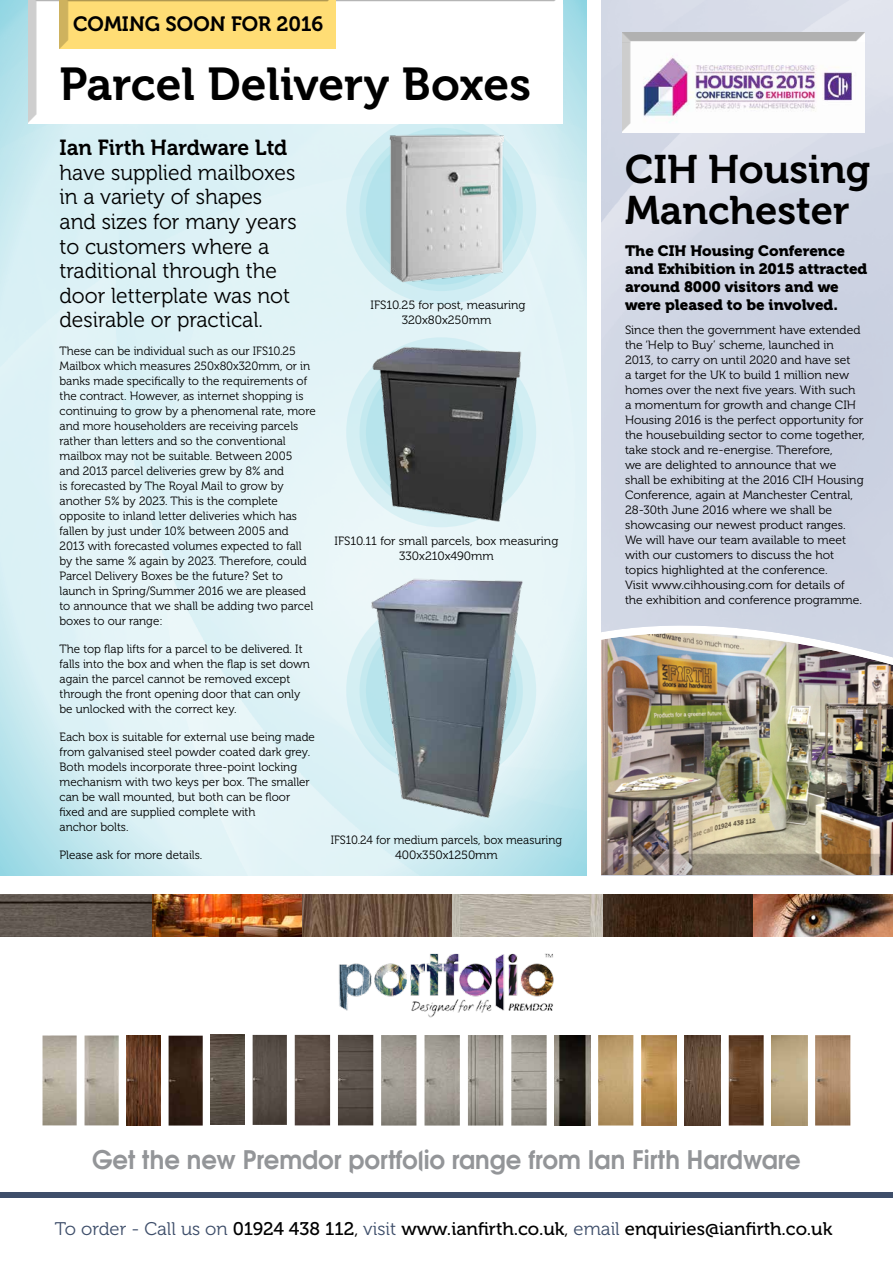
<style>
.page{position:relative;width:893px;height:1263px;background:#fff}
.page>*{position:absolute;margin:0;border:0;box-sizing:border-box;transform-origin:0 0}
.t1{font:45.9px "Museo 700";color:#000}
.t2{font:39.75px/40.8px "Museo 700";color:#000}
.t3{font:700 25.65px "Te X Gyre Adventor";color:#939598;scale:.95 1}
.t4{font:21.75px/24.6px "Museo 300";color:#000}
.t5{font:21.75px "Museo 700";color:#000}
.t6{font:20.55px "Museo 700";color:#000}
.t7{font:18.3px "Museo 500";color:#000}
.t8{font:15px/18px "Museo 900";color:#000}
.t9{font:12px/15px "Museo 300";color:#000}
.t10{font:12px/15px "Museo 300";color:#000;text-align:center;scale:.96 1}
.s1{font-family:"Museo 300";color:#3e4e6a}
.s2{font-family:"Museo 300"}
</style>
<div class="page">
<div style="left:599px;top:624px;width:294px;height:244px;background:#fff;opacity:.25"></div>
<div style="left:0;top:1192px;width:893px;height:6px;background:#3e4e6a"></div>
<img style="left:43px;top:1035px;width:34px;height:90px">
<img style="left:85px;top:1035px;width:34px;height:90px">
<img style="left:211px;top:1035px;width:34px;height:90px">
<img style="left:253px;top:1035px;width:34px;height:90px">
<img style="left:295px;top:1035px;width:35px;height:90px">
<img style="left:338px;top:1035px;width:35px;height:90px">
<img style="left:127px;top:1036px;width:34px;height:89px">
<img style="left:169px;top:1036px;width:34px;height:89px">
<img style="left:381px;top:1035px;width:35px;height:90px">
<img style="left:424px;top:1035px;width:36px;height:90px">
<img style="left:468px;top:1035px;width:35px;height:90px">
<img style="left:511px;top:1035px;width:36px;height:90px">
<img style="left:555px;top:1035px;width:35px;height:90px">
<img style="left:598px;top:1035px;width:35px;height:90px">
<img style="left:641px;top:1035px;width:36px;height:90px">
<img style="left:685px;top:1035px;width:35px;height:90px">
<img style="left:728px;top:1035px;width:36px;height:90px">
<img style="left:772px;top:1035px;width:35px;height:90px">
<img style="left:815px;top:1035px;width:35px;height:90px">
<img style="left:339px;top:953px;width:215px;height:65px">
<img style="left:0;top:894px;width:893px;height:42px">
<div style="left:621px;top:33px;width:245px;height:100px;background:#000;opacity:.42"></div>
<div style="left:599px;top:632px;width:294px;height:244px;background:#fff;opacity:.25"></div>
<div style="left:599px;top:667px;width:294px;height:210px;background:#000;opacity:.25"></div>
<div style="left:346px;top:114px;width:190px;height:190px;background:#d0edf3;border-radius:50%"></div>
<div style="left:360px;top:128px;width:163px;height:163px;background:#c1e8ef;border-radius:50%"></div>
<div style="left:366px;top:134px;width:150px;height:151px;background:#b4e3ec;border-radius:50%"></div>
<img style="left:384px;top:129px;width:125px;height:157px">
<svg style="left:346px;top:337px;width:190px;height:190px;background:#d0edf2"></svg>
<img style="left:369px;top:343px;width:155px;height:183px">
<img style="left:351px;top:578px;width:191px;height:242px">
<div style="left:27px;top:0;width:537px;height:123px;background:#fff"></div>
<div style="left:59px;top:0;width:277px;height:51px;background:#000;opacity:.42"></div>
<h3 class="t6" style="left:73px;top:13px;width:252px">COMING SOON FOR 2016</h3>
<h1 class="t1" style="left:60px;top:59px;width:473px">Parcel Delivery Boxes</h1>
<h3 class="t5" style="left:60px;top:136px;width:229px">Ian Firth Hardware Ltd</h3>
<h3 class="t4" style="left:60px;top:161px;width:239px">have supplied mailboxes in a variety of shapes and sizes for many years to customers where a traditional through the door letterplate was not desirable or practical.</h3>
<p class="t9" style="left:60px;top:344px;width:258px">These can be individual such as our IFS10.25<br>Mailbox which measures 250x80x320mm, or in banks made specifically to the requirements of the contract. However, as internet shopping is continuing to grow by a phenomenal rate, more and more householders are receiving parcels rather than letters and so the conventional mailbox may not be suitable. Between 2005<br>and 2013 parcel deliveries grew by 8% and<br>is forecasted by The Royal Mail to grow by another 5% by 2023. This is the complete opposite to inland letter deliveries which has fallen by just under 10% between 2005 and 2013 with forecasted volumes expected to fall by the same % again by 2023. Therefore, could Parcel Delivery Boxes be the future? Set to launch in Spring/Summer 2016 we are pleased to announce that we shall be adding two parcel boxes to our range:</p>
<p class="t9" style="left:60px;top:642px;width:252px">The top flap lifts for a parcel to be delivered. It falls into the box and when the flap is set down again the parcel cannot be removed except through the front opening door that can only be unlocked with the correct key.</p>
<p class="t9" style="left:60px;top:729px;width:257px">Each box is suitable for external use being made from galvanised steel powder coated dark grey.<br>Both models incorporate three-point locking mechanism with two keys per box. The smaller can be wall mounted, but both can be floor fixed and are supplied complete with<br>anchor bolts.</p>
<p class="t9" style="left:60px;top:847px;width:144px">Please ask for more details.</p>
<p class="t9" style="left:371px;top:298px;width:157px;text-align:center">IFS10.25 for post, measuring<br>320x80x250mm</p>
<p class="t9" style="left:335px;top:533px;width:225px;text-align:center">IFS10.11 for small parcels, box measuring<br>330x210x490mm</p>
<p class="t10" style="left:331px;top:832px;width:242px">IFS10.24 for medium parcels, box measuring<br>400x350x1250mm</p>
<h2 class="t2" style="left:625px;top:150px;width:247px">CIH Housing<br>Manchester</h2>
<p class="t8" style="left:625px;top:242px;width:244px">The CIH Housing Conference and Exhibition in 2015 attracted around 8000 visitors and we were pleased to be involved.</p>
<p class="t9" style="left:625px;top:322px;width:241px">Since then the government have extended the ‘Help to Buy’ scheme, launched in 2013, to carry on until 2020 and have set<br>a target for the UK to build 1 million new homes over the next five years. With such<br>a momentum for growth and change CIH Housing 2016 is the perfect opportunity for the housebuilding sector to come together, take stock and re-energise. Therefore,<br>we are delighted to announce that we<br>shall be exhibiting at the 2016 CIH Housing Conference, again at Manchester Central, 28-30th June 2016 where we shall be showcasing our newest product ranges.<br>We will have our team available to meet with our customers to discuss the hot topics highlighted at the conference.<br>Visit www.cihhousing.com for details of the exhibition and conference programme.</p>
<h3 class="t3" style="left:92px;top:1137px;width:747px">Get the new Premdor portfolio range from Ian Firth Hardware</h3>
<h3 class="t7" style="left:55px;top:1219px;width:779px"><span class="s1">To order - Call us on</span> 01924 438 112<span class="s2">,</span> <span class="s1">visit</span> www.ianfirth.co.uk<span class="s2">,</span> <span class="s1">email</span> enquiries@ianfirth.co.uk</h3>
</div>
